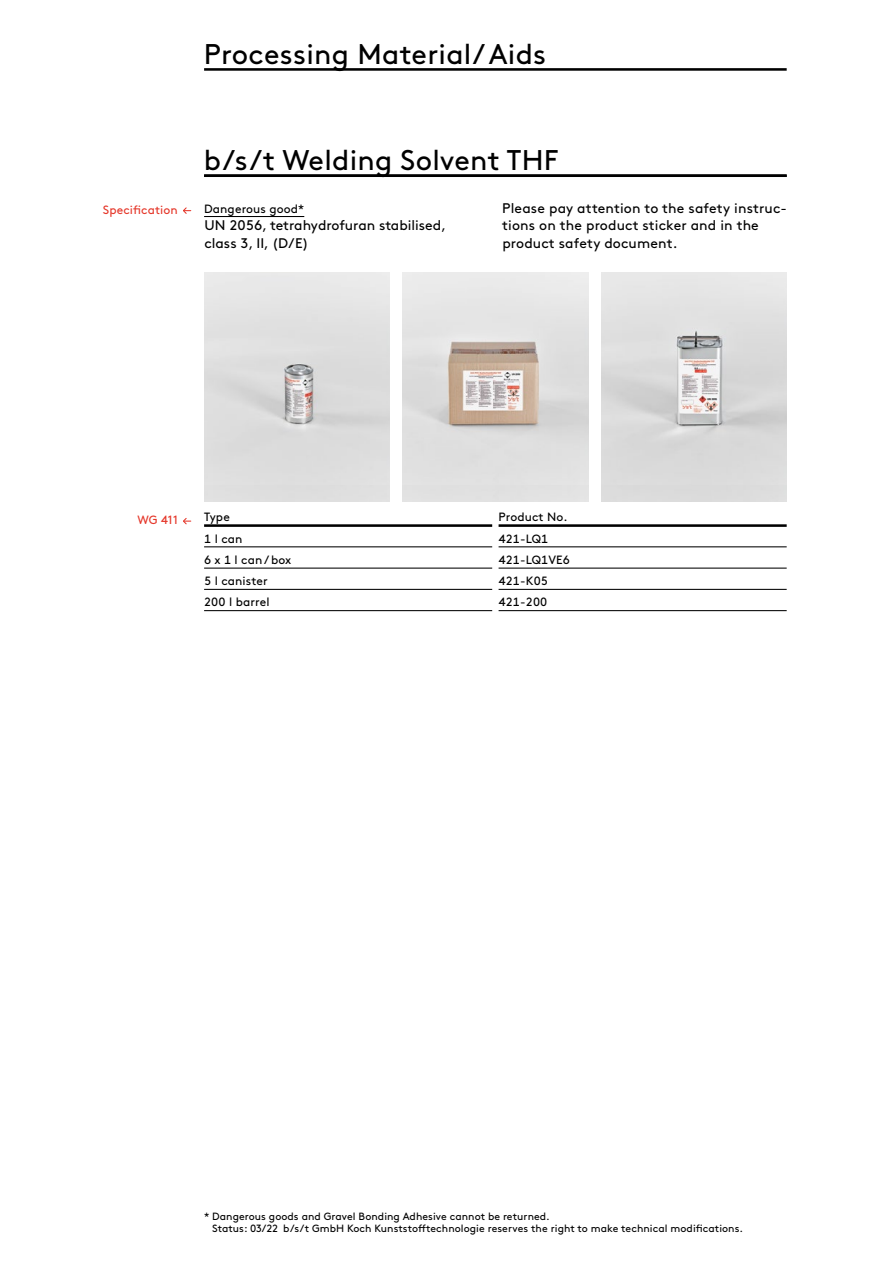
<style>
.page{position:relative;width:893px;height:1263px;background:#fff}
.page>*{position:absolute;margin:0;border:0;box-sizing:border-box;transform-origin:0 0}
.t1{font:28.5px "Brown Pro";letter-spacing:.01em;color:#000}
.t2{font:13.95px/17.2px "Brown Pro";letter-spacing:.01em;color:#000}
.t3{font:12px "Brown Pro";letter-spacing:.01em;color:#000}
.t4{font:12px "Brown Pro";letter-spacing:.01em;color:#e5372a}
.t5{font:10.5px/12.8px "Brown Pro";letter-spacing:.005em;color:#000}
</style>
<div class="page">
<hr style="left:204px;top:68px;width:583px;height:3px;background:#000">
<svg style="left:183px;top:207px;width:8px;height:7px"></svg>
<hr style="left:204px;top:174px;width:583px;height:3px;background:#000">
<hr style="left:204px;top:216px;width:100px;height:1px;background:#000">
<hr style="left:499px;top:546px;width:288px;height:1px;background:#000">
<hr style="left:499px;top:568px;width:288px;height:1px;background:#000">
<hr style="left:204px;top:589px;width:288px;height:1px;background:#000">
<hr style="left:499px;top:589px;width:288px;height:1px;background:#000">
<hr style="left:204px;top:610px;width:288px;height:1px;background:#000">
<hr style="left:204px;top:568px;width:288px;height:1px;background:#000">
<hr style="left:204px;top:546px;width:288px;height:1px;background:#000">
<hr style="left:204px;top:524px;width:288px;height:3px;background:#000">
<hr style="left:499px;top:610px;width:288px;height:1px;background:#000">
<hr style="left:499px;top:524px;width:288px;height:3px;background:#000">
<svg style="left:183px;top:518px;width:8px;height:7px"></svg>
<img style="left:204px;top:272px;width:186px;height:213px">
<img style="left:403px;top:272px;width:185px;height:213px">
<img style="left:601px;top:272px;width:186px;height:213px">
<h1 class="t1" style="left:204px;top:32px;width:344px">Processing Material/ Aids</h1>
<p class="t4" style="left:103px;top:201px;width:77px">Specification</p>
<h1 class="t1" style="left:204px;top:139px;width:356px">b/s/t Welding Solvent THF</h1>
<p class="t3" style="left:204px;top:200px;width:102px">Dangerous good*</p>
<h2 class="t2" style="left:204px;top:216px;width:243px">UN 2056, tetrahydrofuran stabilised, class 3, II, (D/E)</h2>
<h2 class="t2" style="left:502px;top:199px;width:286px">Please pay attention to the safety instruc&shy;tions on the product sticker and in the product safety document.</h2>
<p class="t4" style="left:137px;top:511px;width:42px">WG 411</p>
<p class="t3" style="left:204px;top:508px;width:27px">Type</p>
<p class="t3" style="left:499px;top:508px;width:70px">Product No.</p>
<p class="t3" style="left:204px;top:529px;width:40px">1 l can</p>
<p class="t3" style="left:499px;top:529px;width:51px">421-LQ1</p>
<p class="t3" style="left:204px;top:550px;width:89px">6 x 1 l can / box</p>
<p class="t3" style="left:499px;top:550px;width:73px">421-LQ1VE6</p>
<p class="t3" style="left:204px;top:572px;width:65px">5 l canister</p>
<p class="t3" style="left:499px;top:572px;width:51px">421-K05</p>
<p class="t3" style="left:204px;top:593px;width:67px">200 l barrel</p>
<p class="t3" style="left:499px;top:593px;width:50px">421-200</p>
<p class="t5" style="left:212px;top:1209px;width:532px;text-indent:-8px">* Dangerous goods and Gravel Bonding Adhesive cannot be returned.<br>Status: 03/22 b/s/t GmbH Koch Kunststofftechnologie reserves the right to make technical modifications.</p>
</div>
